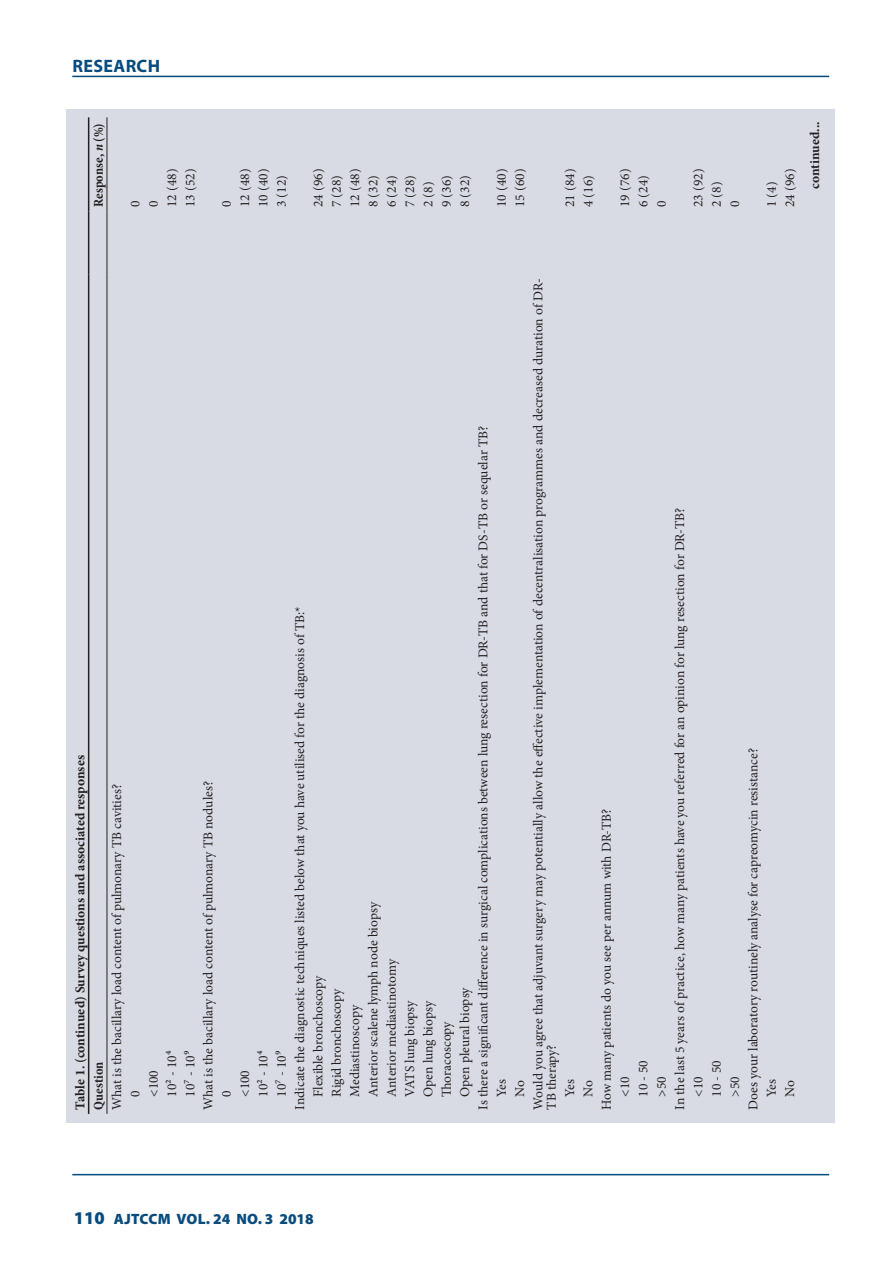
<style>
.page{position:relative;width:893px;height:1263px;background:#fff}
.page>*{position:absolute;margin:0;border:0;box-sizing:border-box;transform-origin:0 0}
.t1{font:700 18px "Myriad Pro";letter-spacing:.02em;color:#084c7e}
.t2{font:900 15px "Myriad Pro";letter-spacing:.005em;color:#084c7e}
.TABLE_TEXT{font:13.5px/13.5px "Minion Pro";color:#231f20}
.TABLE_TEXT_INDENT{font:13.5px "Minion Pro";color:#231f20}
.TABLE_HEAD{font:700 13.5px "Minion Pro";color:#231f20}
.TABLE_TEXT-2{font:700 condensed 13.5px "Minion Pro";color:#231f20}
.TABLE_FIELD_NAME{font:700 13.5px "Minion Pro";letter-spacing:-.005em;color:#231f20}
.s1{font-style:italic}
.s2{font-size:18px}
</style>
<div class="page">
<hr style="left:72px;top:1174px;width:757px;height:1px;background:#044c7e">
<hr style="left:72px;top:76px;width:757px;height:1px;background:#044c7e">
<div style="left:66px;top:109px;width:768px;height:1013px;background:#d8dbe4"></div>
<hr style="left:88px;top:274px;width:1px;height:840px;background:#231f20">
<hr style="left:88px;top:211px;width:1px;height:63px;background:#231f20">
<hr style="left:88px;top:117px;width:1px;height:94px;background:#231f20">
<hr style="left:107px;top:274px;width:1px;height:840px;background:#231f20">
<hr style="left:107px;top:211px;width:1px;height:63px;background:#231f20">
<hr style="left:107px;top:117px;width:1px;height:94px;background:#231f20">
<h1 class="t1" style="left:72px;top:54px;width:89px">RESEARCH</h1>
<p class="TABLE_TEXT-2" style="left:89px;top:207px;width:85px;rotate:-90deg">Response, <span class="s1">n</span> (%)</p>
<p class="TABLE_TEXT" style="left:128px;top:207px;width:8px;rotate:-90deg">0</p>
<p class="TABLE_TEXT" style="left:147px;top:207px;width:8px;rotate:-90deg">0</p>
<p class="TABLE_TEXT" style="left:165px;top:207px;width:40px;rotate:-90deg">12 (48)</p>
<p class="TABLE_TEXT" style="left:183px;top:207px;width:40px;rotate:-90deg">13 (52)</p>
<p class="TABLE_TEXT" style="left:220px;top:207px;width:8px;rotate:-90deg">0</p>
<p class="TABLE_TEXT" style="left:238px;top:207px;width:40px;rotate:-90deg">12 (48)</p>
<p class="TABLE_TEXT" style="left:257px;top:207px;width:40px;rotate:-90deg">10 (40)</p>
<p class="TABLE_TEXT" style="left:275px;top:207px;width:33px;rotate:-90deg">3 (12)</p>
<p class="TABLE_TEXT" style="left:312px;top:207px;width:40px;rotate:-90deg">24 (96)</p>
<p class="TABLE_TEXT" style="left:348px;top:207px;width:40px;rotate:-90deg">12 (48)</p>
<p class="TABLE_TEXT" style="left:330px;top:207px;width:33px;rotate:-90deg">7 (28)</p>
<p class="TABLE_TEXT" style="left:367px;top:207px;width:33px;rotate:-90deg">8 (32)</p>
<p class="TABLE_TEXT" style="left:385px;top:207px;width:33px;rotate:-90deg">6 (24)</p>
<p class="TABLE_TEXT" style="left:403px;top:207px;width:33px;rotate:-90deg">7 (28)</p>
<p class="TABLE_TEXT" style="left:440px;top:207px;width:33px;rotate:-90deg">9 (36)</p>
<p class="TABLE_TEXT" style="left:458px;top:207px;width:33px;rotate:-90deg">8 (32)</p>
<p class="TABLE_TEXT" style="left:421px;top:207px;width:27px;rotate:-90deg">2 (8)</p>
<p class="TABLE_TEXT" style="left:495px;top:207px;width:40px;rotate:-90deg">10 (40)</p>
<p class="TABLE_TEXT" style="left:513px;top:207px;width:40px;rotate:-90deg">15 (60)</p>
<p class="TABLE_TEXT" style="left:563px;top:207px;width:40px;rotate:-90deg">21 (84)</p>
<p class="TABLE_TEXT" style="left:582px;top:207px;width:33px;rotate:-90deg">4 (16)</p>
<p class="TABLE_TEXT" style="left:618px;top:207px;width:40px;rotate:-90deg">19 (76)</p>
<p class="TABLE_TEXT" style="left:636px;top:207px;width:33px;rotate:-90deg">6 (24)</p>
<p class="TABLE_TEXT" style="left:655px;top:207px;width:8px;rotate:-90deg">0</p>
<p class="TABLE_TEXT" style="left:691px;top:207px;width:40px;rotate:-90deg">23 (92)</p>
<p class="TABLE_TEXT" style="left:710px;top:207px;width:27px;rotate:-90deg">2 (8)</p>
<p class="TABLE_TEXT" style="left:728px;top:207px;width:8px;rotate:-90deg">0</p>
<p class="TABLE_TEXT" style="left:783px;top:207px;width:40px;rotate:-90deg">24 (96)</p>
<p class="TABLE_TEXT" style="left:765px;top:207px;width:27px;rotate:-90deg">1 (4)</p>
<p class="TABLE_FIELD_NAME" style="left:805px;top:189px;width:69px;rotate:-90deg">continued...</p>
<p class="TABLE_HEAD" style="left:71px;top:1110px;width:356px;rotate:-90deg">Table 1. (continued) Survey questions and associated responses</p>
<p class="TABLE_TEXT" style="left:110px;top:1110px;width:327px;rotate:-90deg">What is the bacillary load content of pulmonary TB cavities?</p>
<p class="TABLE_TEXT-2" style="left:89px;top:1110px;width:49px;rotate:-90deg">Question</p>
<p class="TABLE_TEXT_INDENT" style="left:126px;top:1097px;width:8px;rotate:-90deg">0</p>
<p class="TABLE_TEXT_INDENT" style="left:163px;top:1097px;width:48px;rotate:-90deg">10² - 10⁴</p>
<p class="TABLE_TEXT_INDENT" style="left:181px;top:1097px;width:48px;rotate:-90deg">10⁷ - 10⁹</p>
<p class="TABLE_TEXT_INDENT" style="left:144px;top:1097px;width:28px;rotate:-90deg">&lt;100</p>
<p class="TABLE_TEXT" style="left:202px;top:1110px;width:330px;rotate:-90deg">What is the bacillary load content of pulmonary TB nodules?</p>
<p class="TABLE_TEXT_INDENT" style="left:218px;top:1097px;width:8px;rotate:-90deg">0</p>
<p class="TABLE_TEXT_INDENT" style="left:254px;top:1097px;width:48px;rotate:-90deg">10² - 10⁴</p>
<p class="TABLE_TEXT_INDENT" style="left:273px;top:1097px;width:48px;rotate:-90deg">10⁷ - 10⁹</p>
<p class="TABLE_TEXT_INDENT" style="left:236px;top:1097px;width:28px;rotate:-90deg">&lt;100</p>
<p class="TABLE_TEXT" style="left:476px;top:1110px;width:685px;rotate:-90deg">Is there a significant difference in surgical complications between lung resection for DR-TB and that for DS-TB or sequelar TB?</p>
<p class="TABLE_TEXT" style="left:293px;top:1110px;width:505px;rotate:-90deg">Indicate the diagnostic techniques listed below that you have utilised for the diagnosis of TB:*</p>
<p class="TABLE_TEXT_INDENT" style="left:364px;top:1097px;width:197px;rotate:-90deg">Anterior scalene lymph node biopsy</p>
<p class="TABLE_TEXT_INDENT" style="left:382px;top:1097px;width:139px;rotate:-90deg">Anterior mediastinotomy</p>
<p class="TABLE_TEXT_INDENT" style="left:309px;top:1097px;width:123px;rotate:-90deg">Flexible bronchoscopy</p>
<p class="TABLE_TEXT_INDENT" style="left:456px;top:1097px;width:111px;rotate:-90deg">Open pleural biopsy</p>
<p class="TABLE_TEXT_INDENT" style="left:328px;top:1097px;width:110px;rotate:-90deg">Rigid bronchoscopy</p>
<p class="TABLE_TEXT_INDENT" style="left:401px;top:1097px;width:98px;rotate:-90deg">VATS lung biopsy</p>
<p class="TABLE_TEXT_INDENT" style="left:419px;top:1097px;width:98px;rotate:-90deg">Open lung biopsy</p>
<p class="TABLE_TEXT_INDENT" style="left:346px;top:1097px;width:93px;rotate:-90deg">Mediastinoscopy</p>
<p class="TABLE_TEXT_INDENT" style="left:437px;top:1097px;width:77px;rotate:-90deg">Thoracoscopy</p>
<p class="TABLE_TEXT_INDENT" style="left:492px;top:1097px;width:19px;rotate:-90deg">Yes</p>
<p class="TABLE_TEXT_INDENT" style="left:511px;top:1097px;width:18px;rotate:-90deg">No</p>
<p class="TABLE_TEXT" style="left:531px;top:1110px;width:833px;rotate:-90deg">Would you agree that adjuvant surgery may potentially allow the effective implementation of decentralisation programmes and decreased duration of DR-<br>TB therapy?</p>
<p class="TABLE_TEXT_INDENT" style="left:561px;top:1097px;width:19px;rotate:-90deg">Yes</p>
<p class="TABLE_TEXT_INDENT" style="left:579px;top:1097px;width:18px;rotate:-90deg">No</p>
<p class="TABLE_TEXT" style="left:600px;top:1110px;width:303px;rotate:-90deg">How many patients do you see per annum with DR-TB?</p>
<p class="TABLE_TEXT_INDENT" style="left:616px;top:1097px;width:22px;rotate:-90deg">&lt;10</p>
<p class="TABLE_TEXT_INDENT" style="left:634px;top:1097px;width:38px;rotate:-90deg">10 - 50</p>
<p class="TABLE_TEXT_INDENT" style="left:652px;top:1097px;width:22px;rotate:-90deg">&gt;50</p>
<p class="TABLE_TEXT" style="left:673px;top:1110px;width:604px;rotate:-90deg">In the last 5 years of practice, how many patients have you referred for an opinion for lung resection for DR-TB?</p>
<p class="TABLE_TEXT_INDENT" style="left:689px;top:1097px;width:22px;rotate:-90deg">&lt;10</p>
<p class="TABLE_TEXT_INDENT" style="left:707px;top:1097px;width:38px;rotate:-90deg">10 - 50</p>
<p class="TABLE_TEXT_INDENT" style="left:726px;top:1097px;width:22px;rotate:-90deg">&gt;50</p>
<p class="TABLE_TEXT" style="left:746px;top:1110px;width:363px;rotate:-90deg">Does your laboratory routinely analyse for capreomycin resistance?</p>
<p class="TABLE_TEXT_INDENT" style="left:762px;top:1097px;width:19px;rotate:-90deg">Yes</p>
<p class="TABLE_TEXT_INDENT" style="left:781px;top:1097px;width:18px;rotate:-90deg">No</p>
<p class="t2" style="left:74px;top:1210px;width:242px"><span class="s2">110</span> AJTCCM VOL. 24 NO. 3 2018</p>
</div>
